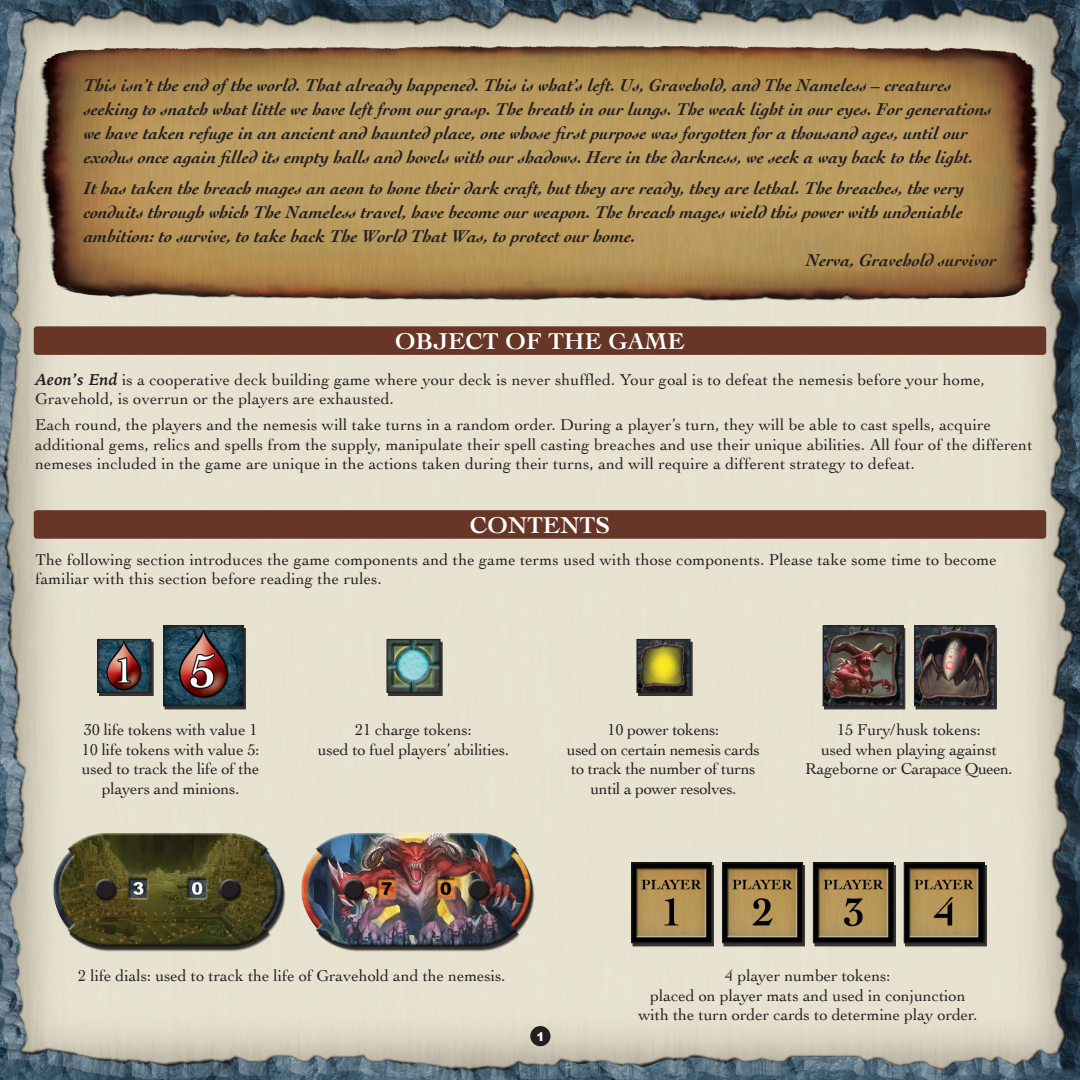
<style>
.page{position:relative;width:1080px;height:1080px;background:#fff}
.page>*{position:absolute;margin:0;border:0;box-sizing:border-box;transform-origin:0 0}
.head{font:700 24px "Cochin";letter-spacing:.01em;color:#fff}
.t1{font:italic 700 18px/24px "Cochin";color:#231f20}
.list{font:16.5px/19.5px "Cochin";letter-spacing:.01em;color:#231f20}
.list-2{font:16.5px/19.5px "Cochin";letter-spacing:-.01em;color:#231f20;text-align:center}
.list-3{font:16.5px/19.5px "Cochin";letter-spacing:-.02em;color:#231f20;text-align:center}
.t2{font:900 12px "Arial";color:#fff}
.s1{font-family:"Iowan Old Style";font-weight:700;font-style:italic}
</style>
<div class="page">
<img style="left:0;top:0;width:1080px;height:1080px">
<img style="left:37px;top:34px;width:1006px;height:281px">
<div style="left:530px;top:1026px;width:21px;height:20px;background:#231f20;border-radius:50%"></div>
<div style="left:99px;top:642px;width:54px;height:54px;background:#363231"></div>
<img style="left:99px;top:641px;width:50px;height:50px">
<div style="left:97px;top:639px;width:54px;height:54px;border:1px solid #231f20"></div>
<div style="left:165px;top:628px;width:81px;height:81px;background:#363131"></div>
<img style="left:165px;top:627px;width:77px;height:77px">
<div style="left:163px;top:625px;width:81px;height:81px;border:1px solid #231f20"></div>
<div style="left:388px;top:642px;width:54px;height:54px;background:#363231"></div>
<img style="left:389px;top:641px;width:50px;height:50px">
<div style="left:387px;top:639px;width:54px;height:54px;border:1px solid #231f20"></div>
<div style="left:824px;top:628px;width:81px;height:81px;background:#332f2e"></div>
<img style="left:825px;top:627px;width:77px;height:77px">
<div style="left:823px;top:625px;width:81px;height:81px;border:1px solid #231f20"></div>
<div style="left:916px;top:628px;width:81px;height:81px;background:#302b2c"></div>
<img style="left:916px;top:627px;width:77px;height:77px">
<div style="left:914px;top:625px;width:81px;height:81px;border:1px solid #231f20"></div>
<div style="left:638px;top:642px;width:54px;height:54px;background:#363231"></div>
<img style="left:638px;top:641px;width:50px;height:50px">
<div style="left:636px;top:639px;width:54px;height:54px;border:1px solid #231f20"></div>
<img style="left:43px;top:825px;width:498px;height:129px">
<div style="left:304px;top:837px;width:230px;height:114px;background:#231f20;opacity:.9"></div>
<div style="left:814px;top:865px;width:82px;height:81px;background:#363231"></div>
<img style="left:815px;top:864px;width:77px;height:77px">
<div style="left:813px;top:862px;width:81px;height:81px;border:1px solid #231f20"></div>
<div style="left:905px;top:865px;width:81px;height:81px;background:#332f2e"></div>
<img style="left:906px;top:864px;width:77px;height:77px">
<div style="left:904px;top:862px;width:81px;height:81px;border:1px solid #231f20"></div>
<div style="left:633px;top:865px;width:81px;height:81px;background:#312d2c"></div>
<img style="left:633px;top:864px;width:77px;height:77px">
<div style="left:631px;top:862px;width:81px;height:81px;border:1px solid #231f20"></div>
<div style="left:724px;top:865px;width:81px;height:81px;background:#353030"></div>
<img style="left:724px;top:864px;width:77px;height:77px">
<div style="left:722px;top:862px;width:81px;height:81px;border:1px solid #231f20"></div>
<div style="left:34px;top:326px;width:1012px;height:29px;background:#673626;border-radius:3px"></div>
<div style="left:34px;top:510px;width:1012px;height:29px;background:#673626;border-radius:3px"></div>
<p class="t1" style="left:84px;top:72px;width:909px">This isn’t the end of the world. That already happened. This is what’s left. Us, Gravehold, and The Nameless – creatures seeking to snatch what little we have left from our grasp. The breath in our lungs. The weak light in our eyes. For generations we have taken refuge in an ancient and haunted place, one whose first purpose was forgotten for a thousand ages, until our exodus once again filled its empty halls and hovels with our shadows. Here in the darkness, we seek a way back to the light.</p>
<p class="t1" style="left:84px;top:175px;width:882px;text-align:justify">It has taken the breach mages an aeon to hone their dark craft, but they are ready, they are lethal. The breaches, the very conduits through which The Nameless travel, have become our weapon. The breach mages wield this power with undeniable ambition: to survive, to take back The World That Was, to protect our home.</p>
<p class="t1" style="left:806px;top:247px;width:192px">Nerva, Gravehold survivor</p>
<p class="head" style="left:395px;top:325px;width:291px">OBJECT OF THE GAME</p>
<p class="list" style="left:35px;top:369px;width:951px"><span class="s1">Aeon’s End</span> is a cooperative deck building game where your deck is never shuffled. Your goal is to defeat the nemesis before your home,<br>Gravehold, is overrun or the players are exhausted.</p>
<p class="list" style="left:35px;top:415px;width:999px">Each round, the players and the nemesis will take turns in a random order. During a player’s turn, they will be able to cast spells, acquire additional gems, relics and spells from the supply, manipulate their spell casting breaches and use their unique abilities. All four of the different nemeses included in the game are unique in the actions taken during their turns, and will require a different strategy to defeat.</p>
<p class="head" style="left:470px;top:509px;width:142px">CONTENTS</p>
<p class="list" style="left:35px;top:549px;width:963px">The following section introduces the game components and the game terms used with those components. Please take some time to become familiar with this section before reading the rules.</p>
<p class="list-2" style="left:82px;top:719px;width:179px">30 life tokens with value 1<br>10 life tokens with value 5: used to track the life of the players and minions.</p>
<p class="list-2" style="left:318px;top:719px;width:193px">21 charge tokens:<br>used to fuel players’ abilities.</p>
<p class="list-2" style="left:805px;top:719px;width:209px">15 Fury/husk tokens:<br>used when playing against<br>Rageborne or Carapace Queen.</p>
<p class="list-3" style="left:567px;top:719px;width:195px">10 power tokens:<br>used on certain nemesis cards to track the number of turns until a power resolves.</p>
<p class="list" style="left:78px;top:965px;width:429px">2 life dials: used to track the life of Gravehold and the nemesis.</p>
<p class="list" style="left:638px;top:965px;width:341px;text-align:center">4 player number tokens:<br>placed on player mats and used in conjunction with the turn order cards to determine play order.</p>
<p class="t2" style="left:536px;top:1028px;width:10px">1</p>
</div>
